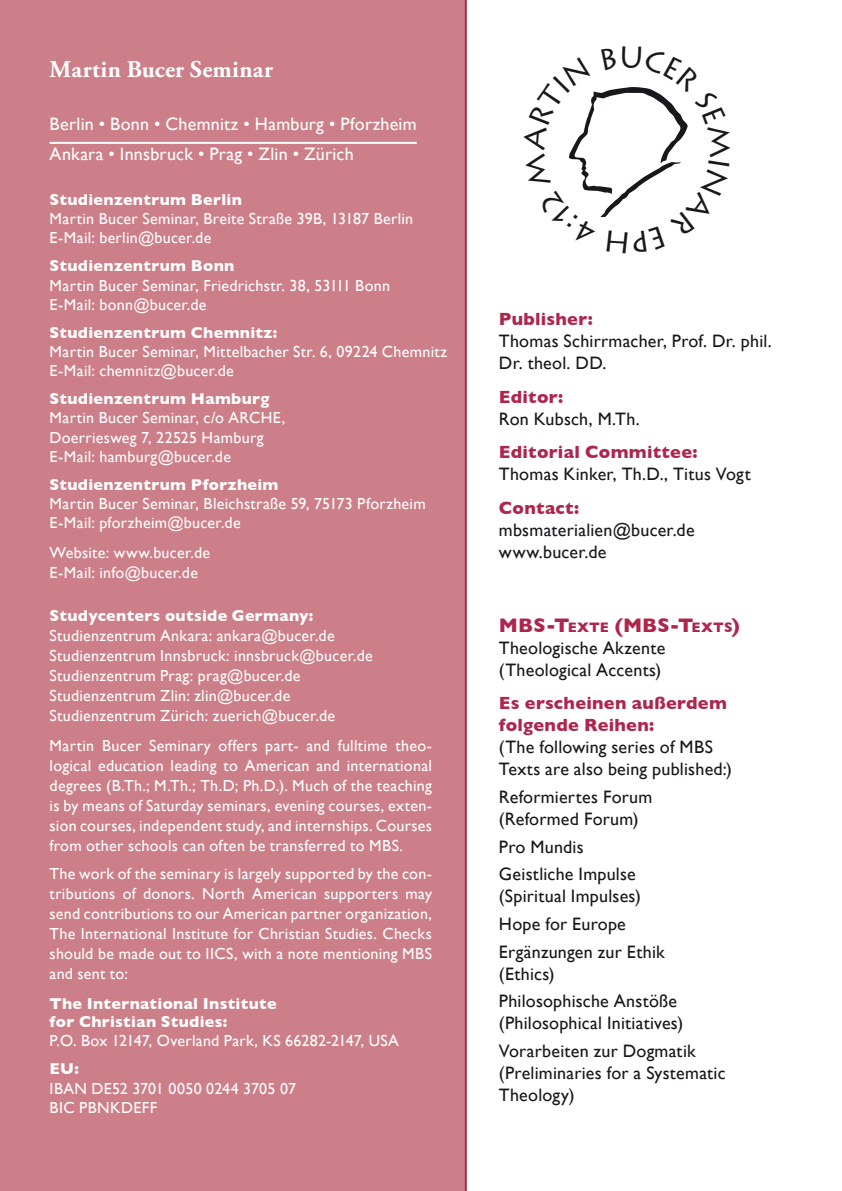
<style>
.page{position:relative;width:842px;height:1191px;background:#fff}
.page>*{position:absolute;margin:0;border:0;box-sizing:border-box;transform-origin:0 0}
.t1{font:700 24px "Adobe Garamond Pro";letter-spacing:.01em;color:#fff}
.t2{font:700 20px "Gill Sans";color:#ae264d}
.t3{font:18px/22px "Gill Sans";letter-spacing:.015em;color:#1a171c}
.t4{font:700 18px/22px "Gill Sans";letter-spacing:.015em;color:#ae264d}
.t5{font:18px/30px "Gill Sans";letter-spacing:.015em;color:#fff}
.t6{font:16px/20px "Gill Sans";letter-spacing:.02em;color:#fff}
.t7{font:700 16px/18px "Gill Sans";letter-spacing:.02em;color:#fff}
.s1{font-style:inherit}
.s2{font-size:14px}
</style>
<div class="page">
<div style="left:0;top:0;width:467px;height:1191px;background:#cc7f89"></div>
<hr style="left:50px;top:142px;width:367px;height:2px;background:#fff">
<svg style="left:569px;top:87px;width:119px;height:131px"></svg>
<h1 class="t1" style="left:50px;top:56px;width:225px">Martin Bucer Seminar</h1>
<p class="t5" style="left:50px;top:109px;width:369px">Berlin • Bonn • Chemnitz • Hamburg • Pforzheim<br>Ankara • Innsbruck • Prag • Zlin • Zürich</p>
<p class="t7" style="left:50px;top:190px;width:194px">Studienzentrum Berlin</p>
<p class="t6" style="left:50px;top:209px;width:365px;line-height:19.2px">Martin Bucer Seminar, Breite Straße 39B, 13187 Berlin<br>E-Mail: berlin@bucer.de</p>
<p class="t7" style="left:50px;top:257px;width:186px">Studienzentrum Bonn</p>
<p class="t6" style="left:50px;top:275px;width:342px;line-height:19.2px">Martin Bucer Seminar, Friedrichstr. 38, 53111 Bonn<br>E-Mail: bonn@bucer.de</p>
<p class="t7" style="left:50px;top:323px;width:229px">Studienzentrum Chemnitz:</p>
<p class="t6" style="left:50px;top:342px;width:399px;line-height:19.2px">Martin Bucer Seminar, Mittelbacher Str. 6, 09224 Chemnitz<br>E-Mail: chemnitz@bucer.de</p>
<p class="t7" style="left:50px;top:390px;width:221px">Studienzentrum Hamburg</p>
<p class="t6" style="left:50px;top:408px;width:237px;line-height:19.2px">Martin Bucer Seminar, c/o ARCHE,<br>Doerriesweg 7, 22525 Hamburg<br>E-Mail: hamburg@bucer.de</p>
<p class="t7" style="left:50px;top:475px;width:230px">Studienzentrum Pforzheim</p>
<p class="t6" style="left:50px;top:494px;width:378px;line-height:19.2px">Martin Bucer Seminar, Bleichstraße 59, 75173 Pforzheim<br>E-Mail: pforzheim@bucer.de</p>
<p class="t6" style="left:50px;top:543px;width:162px;line-height:19.2px">Website: www.bucer.de<br>E-Mail: info@bucer.de</p>
<p class="t7" style="left:50px;top:607px;width:265px">Studycenters outside Germany:</p>
<p class="t6" style="left:50px;top:626px;width:325px">Studienzentrum Ankara: ankara@bucer.de Studienzentrum Innsbruck: innsbruck@bucer.de Studienzentrum Prag: prag@bucer.de Studienzentrum Zlin: zlin@bucer.de Studienzentrum Zürich: zuerich@bucer.de</p>
<p class="t6" style="left:50px;top:736px;width:384px;text-align:justify">Martin Bucer Seminary offers part- and fulltime theo&shy;logical education leading to American and international degrees (B.Th.; M.Th.; Th.D; Ph.D.). Much of the teaching is by means of Saturday seminars, evening courses, exten&shy;sion courses, independent study, and internships. Courses from other schools can often be transferred to MBS.</p>
<p class="t6" style="left:50px;top:863px;width:384px;text-align:justify">The work of the seminary is largely supported by the con&shy;tributions of donors. North American supporters may send contributions to our American partner organization, The International Institute for Christian Studies. Checks should be made out to IICS, with a note mentioning MBS and sent to:</p>
<p class="t7" style="left:50px;top:994px;width:228px">The International Institute for Christian Studies:</p>
<p class="t6" style="left:50px;top:1030px;width:351px">P.O. Box 12147, Overland Park, KS 66282-2147, USA</p>
<p class="t7" style="left:50px;top:1059px;width:31px">EU:</p>
<p class="t6" style="left:50px;top:1078px;width:248px;line-height:19.2px">IBAN DE52 3701 0050 0244 3705 07<br>BIC PBNKDEFF</p>
<p class="t4" style="left:499px;top:308px;width:95px">Publisher:</p>
<p class="t3" style="left:499px;top:330px;width:274px">Thomas Schirrmacher, Prof. Dr. phil.<br>Dr. theol. DD.</p>
<p class="t4" style="left:499px;top:385px;width:66px">Editor:</p>
<p class="t3" style="left:499px;top:407px;width:142px">Ron Kubsch, M.Th.</p>
<p class="t4" style="left:499px;top:441px;width:200px">Editorial Committee:</p>
<p class="t3" style="left:499px;top:463px;width:253px">Thomas Kinker, Th.D., Titus Vogt</p>
<p class="t4" style="left:499px;top:496px;width:82px">Contact:</p>
<p class="t3" style="left:499px;top:518px;width:197px">mbsmaterialien@bucer.de www.bucer.de</p>
<p class="t2" style="left:499px;top:613px;width:242px"><span class="s1">MBS-</span>T<span class="s2">EXTE</span> (MBS-T<span class="s2">EXTS</span>)</p>
<p class="t3" style="left:499px;top:636px;width:168px">Theologische Akzente (Theological Accents)</p>
<p class="t4" style="left:499px;top:692px;width:229px">Es erscheinen außerdem folgende Reihen:</p>
<p class="t3" style="left:499px;top:736px;width:235px">(The following series of MBS<br>Texts are also being published:)</p>
<p class="t3" style="left:499px;top:785px;width:155px">Reformiertes Forum (Reformed Forum)</p>
<p class="t3" style="left:499px;top:832px;width:138px;line-height:27.6px">Pro Mundis<br>Geistliche Impulse</p>
<p class="t3" style="left:499px;top:882px;width:167px;line-height:27.6px">(Spiritual Impulses)<br>Hope for Europe<br>Ergänzungen zur Ethik</p>
<p class="t3" style="left:499px;top:959px;width:180px;line-height:27.6px">(Ethics)<br>Philosophische Anstöße</p>
<p class="t3" style="left:499px;top:1009px;width:198px;line-height:27.6px">(Philosophical Initiatives)<br>Vorarbeiten zur Dogmatik</p>
<p class="t3" style="left:499px;top:1061px;width:228px">(Preliminaries for a Systematic<br>Theology)</p>
</div>
